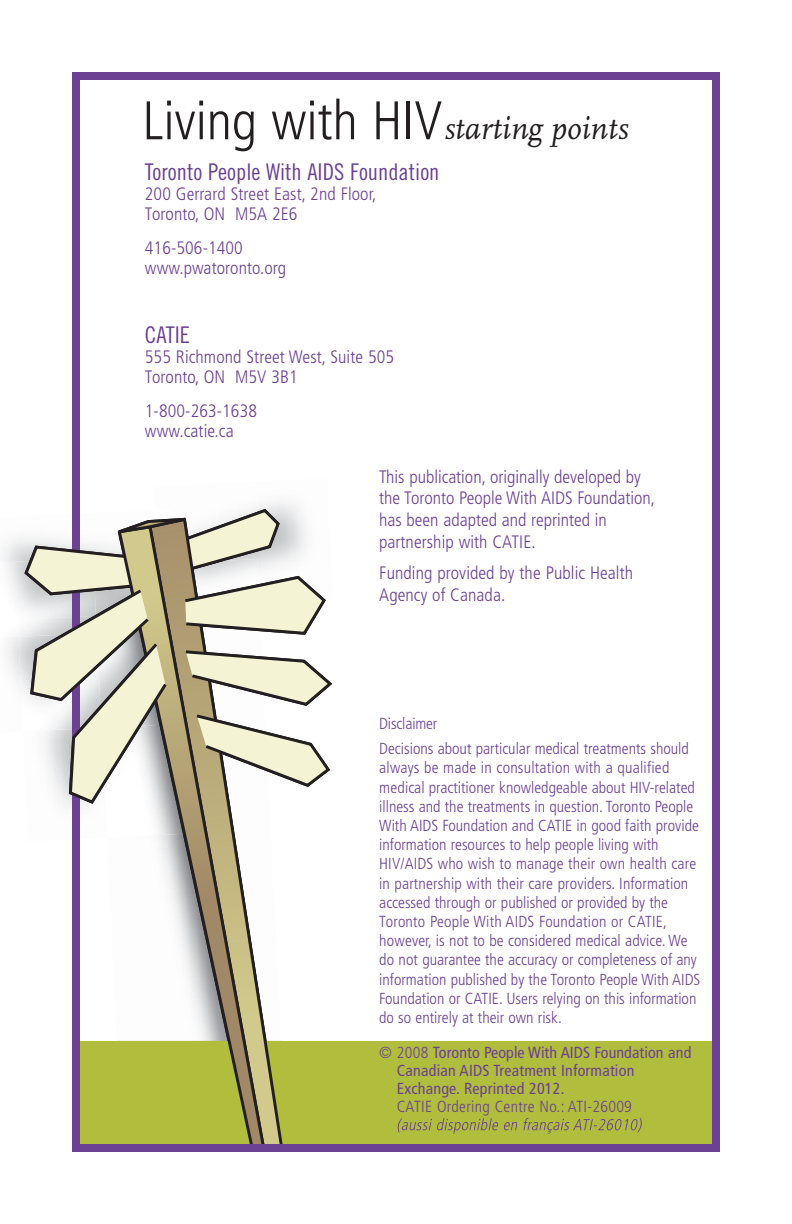
<style>
.page{position:relative;width:792px;height:1224px;background:#fff}
.page>*{position:absolute;margin:0;border:0;box-sizing:border-box;transform-origin:0 0}
.t1{font:italic 32.6px "Scala";color:#231f20}
.t2{font:23px "Trade Gothic Cond Eighteen";color:#6c4093}
.t3{font:300 condensed 18px/20px "Frutiger";letter-spacing:.005em;color:#6c4093}
.t4{font:300 condensed 16px/19.2px "Frutiger";color:#6c4093}
.t5{font:condensed 16px/18px "Frutiger";letter-spacing:.015em;color:#6c4093}
.t6{font:300 condensed 16px "Frutiger";letter-spacing:.02em;color:#6c4093}
.s1{font-family:"Frutiger";font-weight:300;font-style:normal;font-stretch:condensed;font-size:54.2px}
.s2{font-weight:300}
</style>
<div class="page">
<img style="left:17px;top:616px;width:7px;height:21px">
<div style="left:72px;top:72px;width:648px;height:1080px;border:8px solid #6c4093"></div>
<div style="left:94px;top:1041px;width:618px;height:103px;background:#b0bd3d"></div>
<svg style="left:266px;top:1037px;width:17px;height:107px"></svg>
<svg style="left:118px;top:804px;width:148px;height:340px"></svg>
<svg style="left:24px;top:509px;width:308px;height:295px"></svg>
<svg style="left:397px;top:1118px;width:245px;height:16px"></svg>
<h1 class="t1" style="left:142px;top:109px;width:488px"><span class="s1">Living with HIV</span>starting points</h1>
<h2 class="t2" style="left:145px;top:163px;width:296px">Toronto People With AIDS Foundation</h2>
<p class="t3" style="left:145px;top:185px;width:233px">200 Gerrard Street East, 2nd Floor,<br>Toronto, ON M5A 2E6</p>
<p class="t3" style="left:145px;top:239px;width:143px">416-506-1400 www.pwatoronto.org</p>
<h2 class="t2" style="left:145px;top:326px;width:47px">CATIE</h2>
<p class="t3" style="left:145px;top:348px;width:251px">555 Richmond Street West, Suite 505<br>Toronto, ON M5V 3B1</p>
<p class="t3" style="left:145px;top:403px;width:114px">1-800-263-1638 www.catie.ca</p>
<p class="t3" style="left:379px;top:467px;width:277px;line-height:21.6px">This publication, originally developed by the Toronto People With AIDS Foundation, has been adapted and reprinted in partnership with CATIE.</p>
<p class="t3" style="left:379px;top:564px;width:255px;line-height:21.6px">Funding provided by the Public Health<br>Agency of Canada.</p>
<p class="t4" style="left:379px;top:712px;width:311px;line-height:25.6px">Disclaimer<br>Decisions about particular medical treatments should</p>
<p class="t4" style="left:379px;top:760px;width:323px">always be made in consultation with a qualified medical practitioner knowledgeable about HIV-related illness and the treatments in question. Toronto People With AIDS Foundation and CATIE in good faith provide information resources to help people living with HIV/AIDS who wish to manage their own health care in partnership with their care providers. Information accessed through or published or provided by the Toronto People With AIDS Foundation or CATIE, however, is not to be considered medical advice. We do not guarantee the accuracy or completeness of any information published by the Toronto People With AIDS Foundation or CATIE. Users relying on this information do so entirely at their own risk.</p>
<p class="t5" style="left:397px;top:1045px;width:296px;text-indent:-17px"><span class="s2">© 2008</span> Toronto People With AIDS Foundation and<br>Canadian AIDS Treatment Information<br>Exchange. Reprinted 2012.</p>
<p class="t6" style="left:397px;top:1100px;width:237px">CATIE Ordering Centre No.: ATI-26009</p>
</div>
